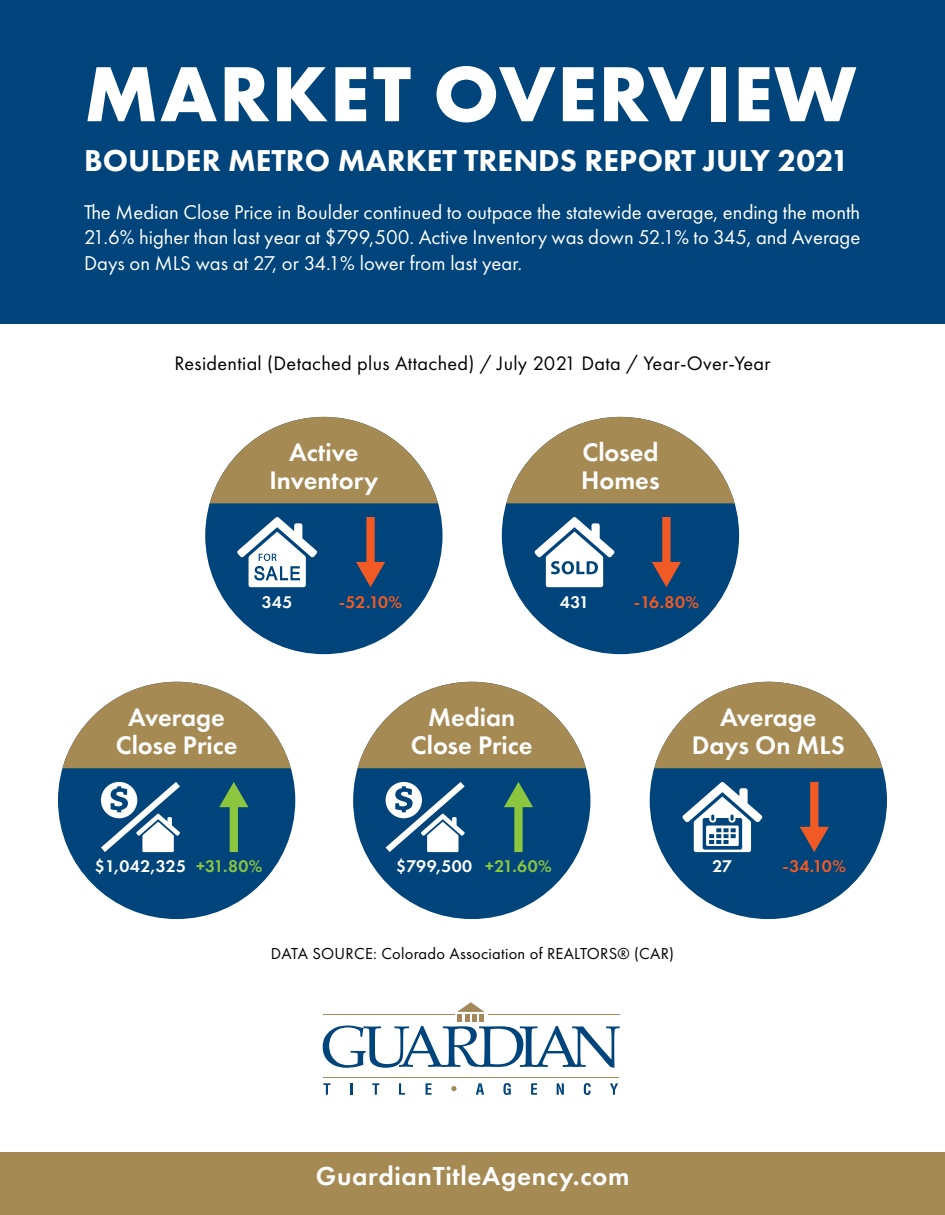
<style>
.page{position:relative;width:945px;height:1215px;background:#fff}
.page>*{position:absolute;margin:0;border:0;box-sizing:border-box;transform-origin:0 0}
.t1{font:700 81px "Futura PT";letter-spacing:.02em;color:#fff}
.t2{font:800 31.35px "Futura PT";color:#fff}
.t3{font:600 27px "Futura PT";letter-spacing:.025em;color:#fff}
.t4{font:600 26.4px/27.9px "Futura PT";color:#fff;text-align:center}
.t5{font:20.7px/25.5px "Futura PT";color:#fff;text-align:justify}
.t6{font:20.25px "Futura PT";letter-spacing:.015em;color:#000}
.t7{font:600 17.55px "Futura PT";letter-spacing:.025em;color:#fff}
.t8{font:600 17.55px "Futura PT";letter-spacing:-.02em;color:#f15a24}
.t9{font:16.5px "Futura PT";letter-spacing:.015em;color:#000}
.s1{color:#8cc63f}
</style>
<div class="page">
<div style="left:0;top:0;width:945px;height:324px;background:#00447c"></div>
<div style="left:502px;top:417px;width:237px;height:237px;background:#00447c;border-radius:50%"></div>
<svg style="left:506px;top:417px;width:229px;height:86px"></svg>
<svg style="left:652px;top:517px;width:29px;height:70px"></svg>
<svg style="left:534px;top:517px;width:81px;height:70px"></svg>
<div style="left:565px;top:563px;width:6px;height:9px;background:#fff;border-radius:50%"></div>
<div style="left:58px;top:682px;width:237px;height:237px;background:#00447c;border-radius:50%"></div>
<svg style="left:62px;top:682px;width:229px;height:86px"></svg>
<svg style="left:219px;top:782px;width:29px;height:70px"></svg>
<svg style="left:101px;top:782px;width:79px;height:70px"></svg>
<div style="left:353px;top:682px;width:237px;height:237px;background:#00447c;border-radius:50%"></div>
<svg style="left:358px;top:682px;width:228px;height:86px"></svg>
<svg style="left:504px;top:782px;width:29px;height:70px"></svg>
<svg style="left:386px;top:782px;width:79px;height:70px"></svg>
<div style="left:650px;top:682px;width:237px;height:237px;background:#00447c;border-radius:50%"></div>
<svg style="left:654px;top:682px;width:229px;height:86px"></svg>
<svg style="left:800px;top:782px;width:29px;height:70px"></svg>
<svg style="left:682px;top:782px;width:81px;height:70px"></svg>
<svg style="left:451px;top:1086px;width:5px;height:5px"></svg>
<svg style="left:323px;top:1002px;width:297px;height:66px"></svg>
<hr style="left:323px;top:1077px;width:295px;height:1px;background:#a38859">
<svg style="left:323px;top:1083px;width:7px;height:12px"></svg>
<svg style="left:350px;top:1084px;width:2px;height:11px"></svg>
<svg style="left:372px;top:1083px;width:7px;height:12px"></svg>
<svg style="left:399px;top:1083px;width:6px;height:12px"></svg>
<svg style="left:426px;top:1083px;width:6px;height:12px"></svg>
<svg style="left:531px;top:1083px;width:6px;height:12px"></svg>
<svg style="left:557px;top:1083px;width:7px;height:12px"></svg>
<svg style="left:584px;top:1083px;width:7px;height:12px"></svg>
<svg style="left:610px;top:1083px;width:8px;height:12px"></svg>
<svg style="left:476px;top:1083px;width:8px;height:12px"></svg>
<svg style="left:503px;top:1083px;width:8px;height:12px"></svg>
<div style="left:205px;top:417px;width:238px;height:237px;background:#00447c;border-radius:50%"></div>
<svg style="left:210px;top:417px;width:228px;height:86px"></svg>
<svg style="left:237px;top:517px;width:80px;height:70px"></svg>
<svg style="left:356px;top:517px;width:29px;height:70px"></svg>
<div style="left:0;top:1153px;width:945px;height:62px;background:#a68a54"></div>
<h1 class="t1" style="left:84px;top:42px;width:774px">MARKET OVERVIEW</h1>
<h2 class="t2" style="left:84px;top:141px;width:767px">BOULDER METRO MARKET TRENDS REPORT JULY 2021</h2>
<p class="t5" style="left:84px;top:199px;width:778px">The Median Close Price in Boulder continued to outpace the statewide average, ending the month 21.6% higher than last year at $799,500. Active Inventory was down 52.1% to 345, and Average Days on MLS was at 27, or 34.1% lower from last year.</p>
<p class="t6" style="left:174px;top:352px;width:598px">Residential (Detached plus Attached) / July 2021 Data / Year-Over-Year</p>
<p class="t4" style="left:270px;top:438px;width:110px">Active<br>Inventory</p>
<p class="t4" style="left:581px;top:438px;width:80px;text-align:left">Closed<br>Homes</p>
<p class="t7" style="left:262px;top:591px;width:32px">345</p>
<p class="t8" style="left:339px;top:591px;width:65px">-52.10%</p>
<p class="t7" style="left:560px;top:591px;width:31px">431</p>
<p class="t8" style="left:634px;top:591px;width:67px">-16.80%</p>
<p class="t4" style="left:116px;top:703px;width:123px">Average<br>Close Price</p>
<p class="t4" style="left:411px;top:703px;width:123px">Median<br>Close Price</p>
<p class="t4" style="left:692px;top:703px;width:154px">Average<br>Days On MLS</p>
<p class="t7" style="left:95px;top:856px;width:169px">$1,042,325 <span class="s1">+31.80%</span></p>
<p class="t7" style="left:396px;top:856px;width:157px">$799,500 <span class="s1">+21.60%</span></p>
<p class="t7" style="left:713px;top:856px;width:21px">27</p>
<p class="t8" style="left:783px;top:856px;width:65px">-34.10%</p>
<p class="t9" style="left:271px;top:943px;width:405px">DATA SOURCE: Colorado Association of REALTORS® (CAR)</p>
<h3 class="t3" style="left:316px;top:1159px;width:315px">GuardianTitleAgency.com</h3>
</div>
